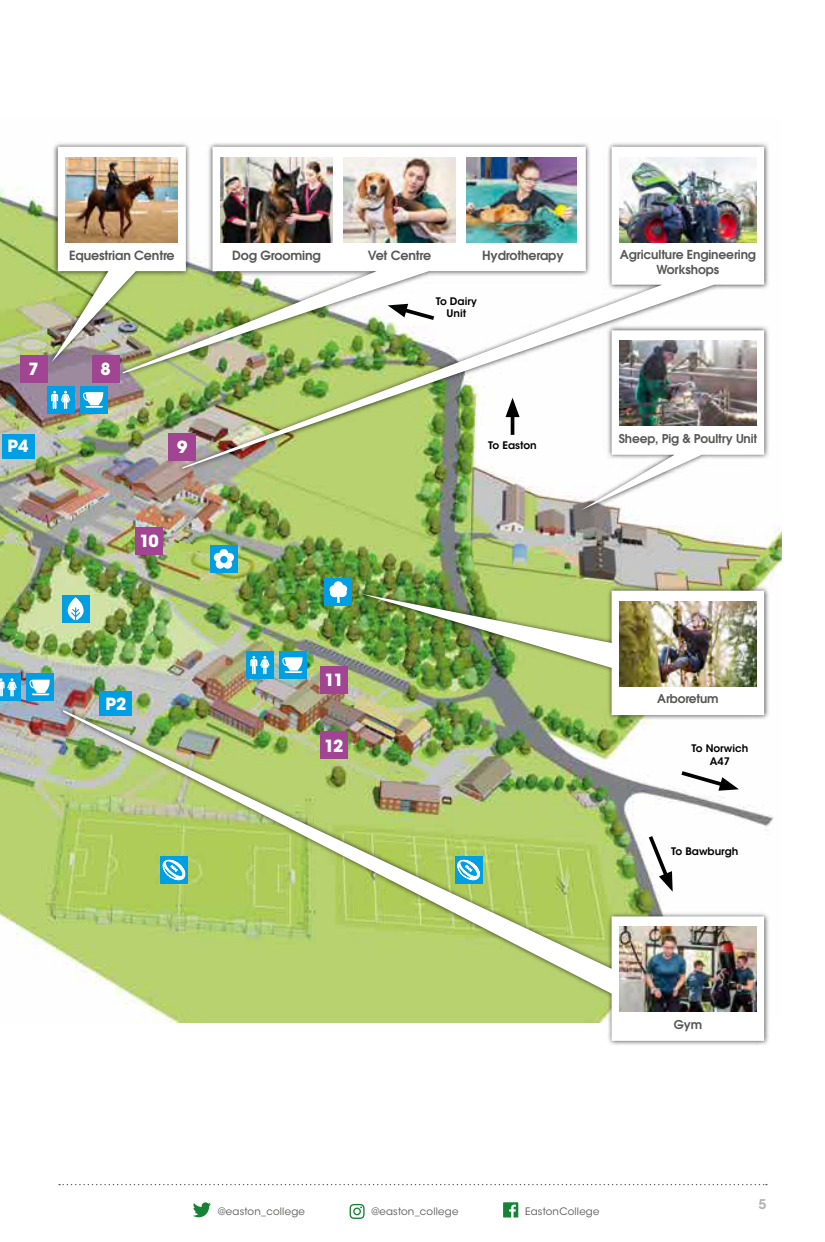
<style>
.page{position:relative;width:825px;height:1242px;background:#fff}
.page>*{position:absolute;margin:0;border:0;box-sizing:border-box;transform-origin:0 0}
.t1{font:700 16.6px "ITC Avant Garde Pro";letter-spacing:-.08em;color:#fff}
.t2{font:600 13.4px "ITC Avant Garde Std";color:#b3b2b2}
.t3{font:600 12.6px "ITC Avant Garde Pro";letter-spacing:-.01em;color:#575756}
.t4{font:600 12.4px/14.8px "ITC Avant Garde Pro";letter-spacing:-.01em;color:#575756;text-align:center}
.t5{font:600 12.2px "ITC Avant Garde Pro";letter-spacing:-.01em;color:#575756}
.t6{font:600 10.4px/11.8px "ITC Avant Garde Std";color:#000;text-align:center}
.t7{font:10.2px "ITC Avant Garde Std";letter-spacing:.02em;color:#575756}
</style>
<div class="page">
<svg style="left:59px;top:1184px;width:708px;height:1px"></svg>
<svg style="left:193px;top:1202px;width:18px;height:15px"></svg>
<svg style="left:350px;top:1203px;width:15px;height:16px"></svg>
<svg style="left:503px;top:1202px;width:15px;height:15px"></svg>
<img style="left:0;top:186px;width:782px;height:778px">
<svg style="left:47px;top:143px;width:71px;height:224px"></svg>
<img style="left:51px;top:147px;width:67px;height:215px">
<img style="left:66px;top:157px;width:52px;height:85px">
<svg style="left:577px;top:473px;width:193px;height:42px"></svg>
<svg style="left:581px;top:330px;width:190px;height:180px"></svg>
<img style="left:357px;top:585px;width:412px;height:120px">
<img style="left:361px;top:590px;width:403px;height:115px">
<img style="left:620px;top:601px;width:136px;height:85px">
<img style="left:58px;top:705px;width:711px;height:340px">
<img style="left:63px;top:710px;width:701px;height:331px">
<img style="left:620px;top:926px;width:136px;height:85px">
<svg style="left:177px;top:143px;width:593px;height:330px"></svg>
<img style="left:182px;top:147px;width:582px;height:322px">
<img style="left:620px;top:157px;width:136px;height:85px">
<img style="left:118px;top:143px;width:473px;height:235px">
<img style="left:123px;top:147px;width:463px;height:226px">
<img style="left:221px;top:157px;width:111px;height:85px">
<img style="left:344px;top:157px;width:111px;height:85px">
<img style="left:467px;top:157px;width:110px;height:85px">
<div style="left:20px;top:355px;width:27px;height:27px;background:#a14593"></div>
<div style="left:2px;top:434px;width:33px;height:24px;background:#009fe3"></div>
<div style="left:100px;top:691px;width:32px;height:25px;background:#009fe3"></div>
<div style="left:92px;top:355px;width:27px;height:27px;background:#a14593"></div>
<div style="left:169px;top:433px;width:27px;height:28px;background:#a14593"></div>
<div style="left:320px;top:731px;width:28px;height:28px;background:#a14593"></div>
<div style="left:320px;top:666px;width:28px;height:28px;background:#a14593"></div>
<div style="left:135px;top:527px;width:28px;height:28px;background:#a14593"></div>
<div style="left:27px;top:673px;width:27px;height:28px;background:#009fe3"></div>
<svg style="left:29px;top:679px;width:21px;height:16px"></svg>
<div style="left:0;top:673px;width:21px;height:28px;background:#009fe3"></div>
<svg style="left:0;top:678px;width:17px;height:18px"></svg>
<div style="left:80px;top:386px;width:28px;height:27px;background:#009fe3"></div>
<svg style="left:83px;top:392px;width:20px;height:16px"></svg>
<div style="left:47px;top:386px;width:27px;height:27px;background:#009fe3"></div>
<svg style="left:51px;top:391px;width:19px;height:18px"></svg>
<div style="left:279px;top:651px;width:28px;height:28px;background:#009fe3"></div>
<svg style="left:282px;top:657px;width:21px;height:16px"></svg>
<div style="left:246px;top:651px;width:28px;height:28px;background:#009fe3"></div>
<svg style="left:250px;top:656px;width:20px;height:18px"></svg>
<div style="left:325px;top:578px;width:27px;height:28px;background:#009fe3"></div>
<svg style="left:329px;top:581px;width:18px;height:22px"></svg>
<div style="left:160px;top:856px;width:28px;height:27px;background:#009fe3"></div>
<svg style="left:162px;top:859px;width:24px;height:22px"></svg>
<div style="left:455px;top:856px;width:27px;height:27px;background:#009fe3"></div>
<svg style="left:457px;top:859px;width:23px;height:22px"></svg>
<div style="left:210px;top:545px;width:28px;height:27px;background:#009fe3"></div>
<svg style="left:178px;top:530px;width:56px;height:38px;background:#96be8e"></svg>
<div style="left:62px;top:595px;width:27px;height:27px;background:#009fe3"></div>
<svg style="left:67px;top:597px;width:17px;height:23px"></svg>
<p class="t3" style="left:69px;top:247px;width:107px">Equestrian Centre</p>
<h1 class="t1" style="left:29px;top:358px;width:12px">7</h1>
<h1 class="t1" style="left:8px;top:435px;width:22px">P4</h1>
<h1 class="t1" style="left:100px;top:358px;width:12px">8</h1>
<h1 class="t1" style="left:177px;top:436px;width:12px">9</h1>
<h1 class="t1" style="left:139px;top:530px;width:21px">10</h1>
<p class="t3" style="left:232px;top:247px;width:90px">Dog Grooming</p>
<p class="t3" style="left:368px;top:247px;width:65px">Vet Centre</p>
<p class="t3" style="left:482px;top:247px;width:83px">Hydrotherapy</p>
<p class="t6" style="left:436px;top:295px;width:43px">To Dairy<br>Unit</p>
<p class="t6" style="left:488px;top:439px;width:50px">To Easton</p>
<h1 class="t1" style="left:105px;top:693px;width:22px">P2</h1>
<h1 class="t1" style="left:324px;top:669px;width:21px">11</h1>
<h1 class="t1" style="left:324px;top:734px;width:21px">12</h1>
<p class="t4" style="left:620px;top:247px;width:138px">Agriculture Engineering<br>Workshops</p>
<p class="t5" style="left:619px;top:430px;width:140px">Sheep, Pig &amp; Poultry Unit</p>
<p class="t5" style="left:657px;top:690px;width:63px">Arboretum</p>
<p class="t6" style="left:691px;top:741px;width:58px;line-height:13.4px">To Norwich<br>A47</p>
<p class="t6" style="left:671px;top:845px;width:69px">To Bawburgh</p>
<p class="t5" style="left:674px;top:1016px;width:30px">Gym</p>
<p class="t7" style="left:218px;top:1205px;width:89px">@easton_college</p>
<p class="t7" style="left:371px;top:1205px;width:89px">@easton_college</p>
<p class="t7" style="left:525px;top:1205px;width:76px">EastonCollege</p>
<p class="t2" style="left:758px;top:1195px;width:10px">5</p>
</div>
